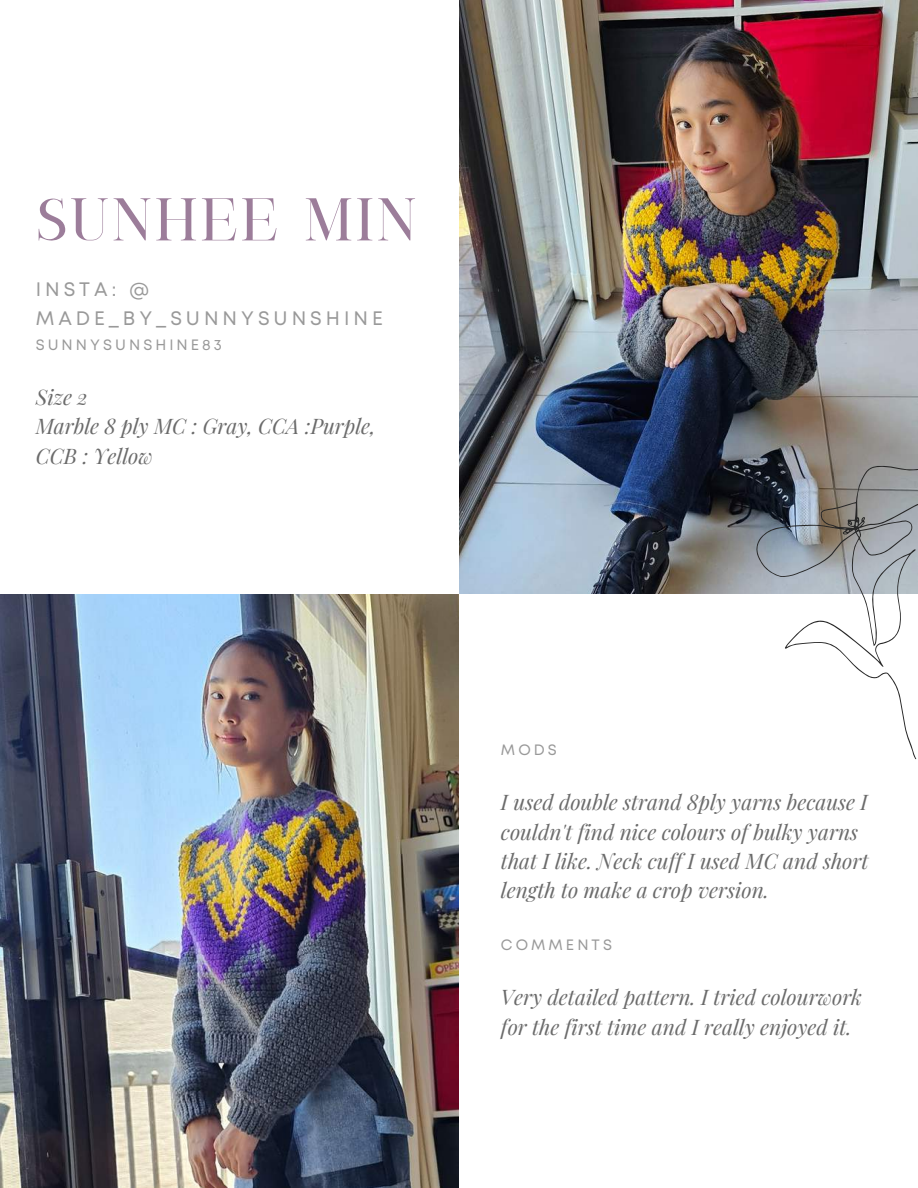
<style>
.page{position:relative;width:918px;height:1188px;background:#fff}
.page>*{position:absolute;margin:0;border:0;box-sizing:border-box;transform-origin:0 0}
.t1{font:58.5px "South Korea";color:#9c7d9a}
.t2{font:italic 21px/29.2px "Playfair Display";color:#6b6b6b}
.t3{font:19.5px/29.2px "Mont";letter-spacing:.205em;color:#999}
.t4{font:15px "Mont";letter-spacing:.205em;color:#999}
</style>
<div class="page">
<img style="left:459px;top:0;width:459px;height:594px">
<img style="left:0;top:594px;width:459px;height:594px">
<svg style="left:744px;top:451px;width:174px;height:309px"></svg>
<h1 class="t1" style="left:36px;top:194px;width:384px">SUNHEE MIN</h1>
<p class="t3" style="left:36px;top:276px;width:349px">INSTA: @<br>MADE_BY_SUNNYSUNSHINE</p>
<p class="t4" style="left:36px;top:339px;width:188px">SUNNYSUNSHINE83</p>
<p class="t2" style="left:36px;top:382px;width:341px">Size 2<br>Marble 8 ply MC : Gray, CCA :Purple,<br>CCB : Yellow</p>
<p class="t4" style="left:501px;top:744px;width:57px">MODS</p>
<p class="t2" style="left:501px;top:787px;width:369px">I used double strand 8ply yarns because I couldn't find nice colours of bulky yarns that I like. Neck cuff I used MC and short length to make a crop version.</p>
<p class="t4" style="left:501px;top:939px;width:112px">COMMENTS</p>
<p class="t2" style="left:501px;top:982px;width:363px">Very detailed pattern. I tried colourwork for the first time and I really enjoyed it.</p>
</div>
